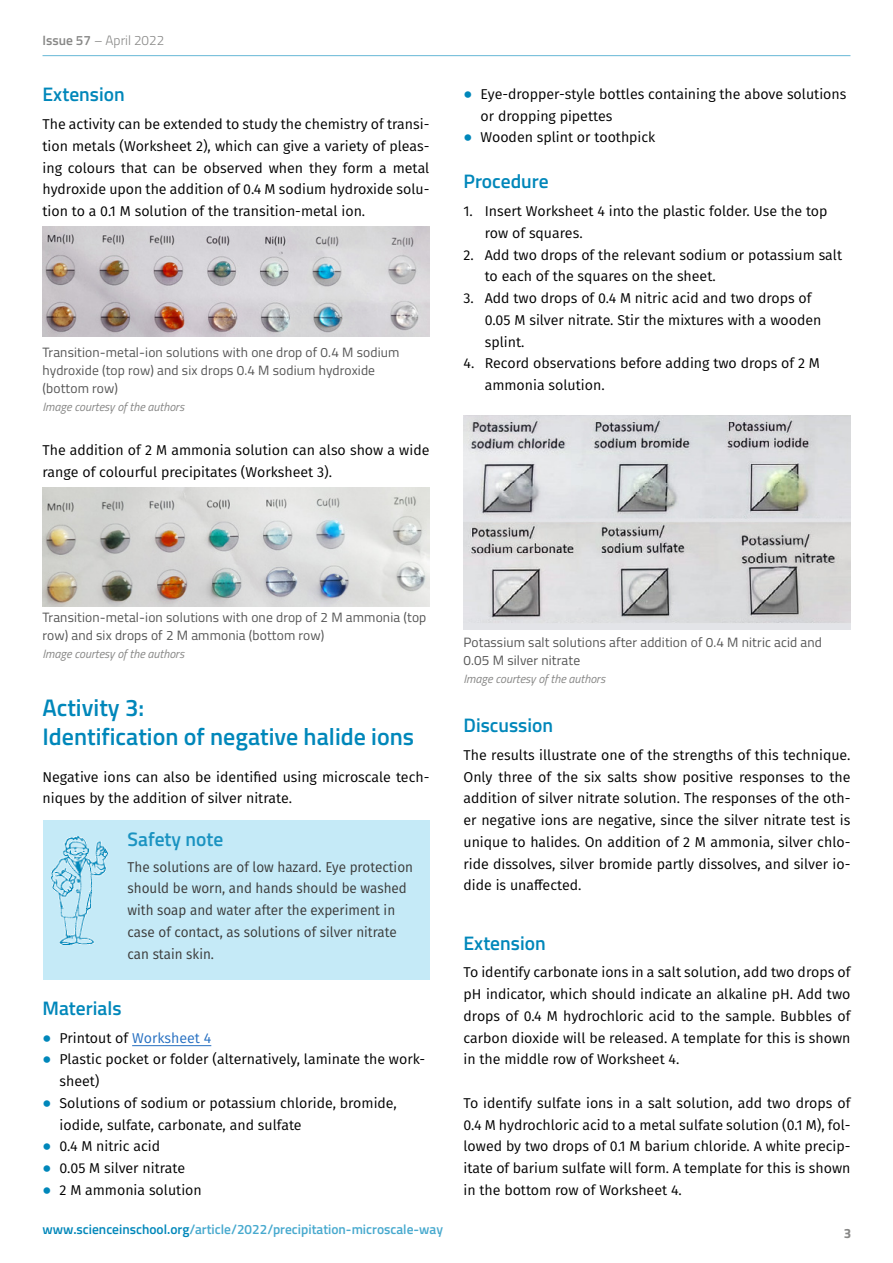
<style>
.page{position:relative;width:893px;height:1263px;background:#fff}
.page>*{position:absolute;margin:0;border:0;box-sizing:border-box;transform-origin:0 0}
.Heading_2_-_2_lines{font:600 24px/28.5px "Titillium Web";color:#0087ba}
.Heading_3{font:600 19.5px "Titillium Web";color:#0087ba}
.Heading_Safety_note{font:600 19.5px "Titillium Web";color:#1a93c1}
.copy_FIRA{font:14.25px/21.8px "Fira Sans";color:#000}
.List_figures_FIRA{font:14.25px/21.8px "Fira Sans";color:#000}
.Copy_safety_note{font:14.25px/21.8px "Fira Sans";color:#3b3b3a;scale:.95 1}
.t1{font:13.5px/18px "Titillium Web";letter-spacing:.01em;color:#565656}
.t2{font:600 13.5px "Titillium Web";color:#47a9ce}
.t3{font:300 13.5px "Titillium Web";color:#878786}
.t4{font:700 13.5px "Titillium Web";color:#878786}
.Credit{font:italic 12px "Titillium Web";color:#878786}
.s1{font-weight:600}
.s2{color:#0087ba}
.s3{color:#256fc1}
</style>
<div class="page">
<hr style="left:43px;top:55px;width:807px;height:1px;background:#66b7d6">
<div style="left:43px;top:820px;width:386px;height:42px;background:#c5eaf7"></div>
<div style="left:43px;top:837px;width:386px;height:121px;background:#c5eaf7"></div>
<div style="left:43px;top:946px;width:386px;height:34px;background:#c5eaf7"></div>
<hr style="left:132px;top:1045px;width:79px;height:1px;background:#256fc1">
<img style="left:43px;top:227px;width:386px;height:110px">
<img style="left:43px;top:487px;width:386px;height:119px">
<img style="left:463px;top:415px;width:387px;height:214px">
<img style="left:51px;top:837px;width:56px;height:107px">
<p class="t3" style="left:43px;top:31px;width:123px"><span class="s1">Issue 57</span> – April 2022</p>
<p class="Heading_3" style="left:43px;top:80px;width:84px">Extension</p>
<p class="copy_FIRA" style="left:43px;top:113px;width:388px;text-align:justify">The activity can be extended to study the chemistry of transi&shy;tion metals (Worksheet 2), which can give a variety of pleas&shy;ing colours that can be observed when they form a metal hydroxide upon the addition of 0.4 M sodium hydroxide solu&shy;tion to a 0.1 M solution of the transition-metal ion.</p>
<p class="t1" style="left:43px;top:342px;width:358px">Transition-metal-ion solutions with one drop of 0.4 M sodium hydroxide (top row) and six drops 0.4 M sodium hydroxide (bottom row)</p>
<p class="Credit" style="left:43px;top:398px;width:143px">Image courtesy of the authors</p>
<p class="copy_FIRA" style="left:43px;top:439px;width:388px">The addition of 2 M ammonia solution can also show a wide range of colourful precipitates (Worksheet 3).</p>
<p class="copy_FIRA" style="left:480px;top:83px;width:367px;text-indent:-17px"><span class="s2">⦁</span> Eye-dropper-style bottles containing the above solutions or dropping pipettes</p>
<p class="copy_FIRA" style="left:463px;top:126px;width:193px"><span class="s2">⦁</span> Wooden splint or toothpick</p>
<p class="Heading_3" style="left:463px;top:167px;width:87px">Procedure</p>
<p class="List_figures_FIRA" style="left:485px;top:200px;width:344px;text-indent:-21px">1. Insert Worksheet 4 into the plastic folder. Use the top row of squares.</p>
<p class="List_figures_FIRA" style="left:485px;top:243px;width:359px;text-indent:-21px">2. Add two drops of the relevant sodium or potassium salt to each of the squares on the sheet.</p>
<p class="List_figures_FIRA" style="left:485px;top:287px;width:338px;text-indent:-21px">3. Add two drops of 0.4 M nitric acid and two drops of<br>0.05 M silver nitrate. Stir the mixtures with a wooden splint.</p>
<p class="List_figures_FIRA" style="left:485px;top:352px;width:337px;text-indent:-21px">4. Record observations before adding two drops of 2 M ammonia solution.</p>
<p class="t1" style="left:43px;top:608px;width:385px">Transition-metal-ion solutions with one drop of 2 M ammonia (top row) and six drops of 2 M ammonia (bottom row)</p>
<p class="Credit" style="left:43px;top:645px;width:143px">Image courtesy of the authors</p>
<p class="Heading_2_-_2_lines" style="left:43px;top:692px;width:373px">Activity 3:<br>Identification of negative halide ions</p>
<p class="copy_FIRA" style="left:43px;top:765px;width:388px">Negative ions can also be identified using microscale tech&shy;niques by the addition of silver nitrate.</p>
<p class="Heading_Safety_note" style="left:128px;top:824px;width:97px">Safety note</p>
<p class="Copy_safety_note" style="left:128px;top:855px;width:302px">The solutions are of low hazard. Eye protection should be worn, and hands should be washed with soap and water after the experiment in case of contact, as solutions of silver nitrate can stain skin.</p>
<p class="Heading_3" style="left:43px;top:993px;width:81px">Materials</p>
<p class="copy_FIRA" style="left:43px;top:1026px;width:170px"><span class="s2">⦁</span> Printout of <span class="s3">Worksheet 4</span></p>
<p class="copy_FIRA" style="left:60px;top:1048px;width:367px;text-indent:-17px"><span class="s2">⦁</span> Plastic pocket or folder (alternatively, laminate the work&shy;sheet)</p>
<p class="copy_FIRA" style="left:60px;top:1092px;width:339px;text-indent:-17px"><span class="s2">⦁</span> Solutions of sodium or potassium chloride, bromide, iodide, sulfate, carbonate, and sulfate</p>
<p class="copy_FIRA" style="left:43px;top:1135px;width:119px"><span class="s2">⦁</span> 0.4 M nitric acid</p>
<p class="copy_FIRA" style="left:43px;top:1157px;width:144px"><span class="s2">⦁</span> 0.05 M silver nitrate</p>
<p class="copy_FIRA" style="left:43px;top:1179px;width:161px"><span class="s2">⦁</span> 2 M ammonia solution</p>
<p class="t1" style="left:463px;top:633px;width:360px">Potassium salt solutions after addition of 0.4 M nitric acid and<br>0.05 M silver nitrate</p>
<p class="Credit" style="left:463px;top:670px;width:143px">Image courtesy of the authors</p>
<p class="Heading_3" style="left:463px;top:711px;width:91px">Discussion</p>
<p class="copy_FIRA" style="left:463px;top:744px;width:388px;text-align:justify">The results illustrate one of the strengths of this technique.<br>Only three of the six salts show positive responses to the addition of silver nitrate solution. The responses of the oth&shy;er negative ions are negative, since the silver nitrate test is unique to halides. On addition of 2 M ammonia, silver chlo&shy;ride dissolves, silver bromide partly dissolves, and silver io&shy;dide is unaffected.</p>
<p class="Heading_3" style="left:463px;top:928px;width:84px">Extension</p>
<p class="copy_FIRA" style="left:463px;top:961px;width:388px;text-align:justify">To identify carbonate ions in a salt solution, add two drops of pH indicator, which should indicate an alkaline pH. Add two drops of 0.4 M hydrochloric acid to the sample. Bubbles of carbon dioxide will be released. A template for this is shown in the middle row of Worksheet 4.</p>
<p class="copy_FIRA" style="left:463px;top:1092px;width:388px;text-align:justify">To identify sulfate ions in a salt solution, add two drops of 0.4 M hydrochloric acid to a metal sulfate solution (0.1 M), fol&shy;lowed by two drops of 0.1 M barium chloride. A white precip&shy;itate of barium sulfate will form. A template for this is shown in the bottom row of Worksheet 4.</p>
<p class="t2" style="left:43px;top:1219px;width:402px"><span class="s2">www.scienceinschool.org</span>/article/2022/precipitation-microscale-way</p>
<p class="t4" style="left:844px;top:1223px;width:9px">3</p>
</div>
